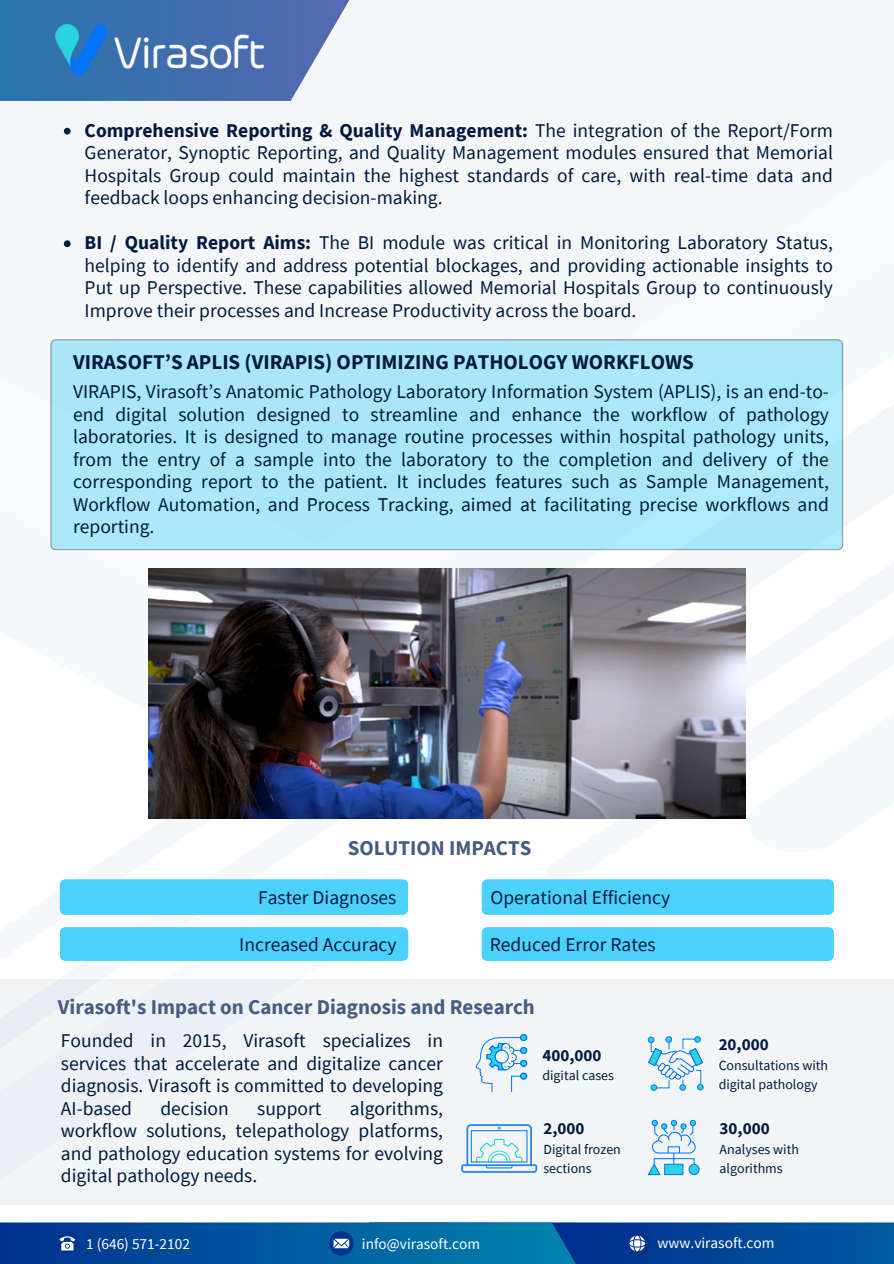
<style>
.page{position:relative;width:894px;height:1264px;background:#fff}
.page>*{position:absolute;margin:0;border:0;box-sizing:border-box;transform-origin:0 0}
.t1{font:700 21px "Source Sans Pro";color:#455d84}
.t2{font:700 21px "Source Sans Pro";color:#001b40}
.t3{font:19.5px/22.5px "Source Sans Pro";color:#001b40;text-align:justify}
.t4{font:700 16.95px "Source Sans Pro";color:#001b40}
.t5{font:15.3px "Source Sans Pro";color:#fff}
.t6{font:13.95px/18.6px "Source Sans Pro";color:#001b40}
.s1{font-weight:700}
</style>
<div class="page">
<div style="left:0;top:978px;width:893px;height:226px;background:#f2f4f6"></div>
<svg style="left:546px;top:455px;width:298px;height:364px"></svg>
<svg style="left:0;top:818px;width:508px;height:161px"></svg>
<svg style="left:0;top:0;width:350px;height:101px;background:#527fb6"></svg>
<img style="left:55px;top:25px;width:208px;height:50px">
<svg style="left:664px;top:1222px;width:229px;height:41px;background:#024e9a"></svg>
<svg style="left:0;top:1222px;width:664px;height:41px;background:#02569d"></svg>
<svg style="left:55px;top:1231px;width:25px;height:24px"></svg>
<svg style="left:624px;top:1230px;width:25px;height:25px"></svg>
<svg style="left:329px;top:1231px;width:24px;height:24px"></svg>
<svg style="left:475px;top:1034px;width:52px;height:58px"></svg>
<svg style="left:648px;top:1119px;width:51px;height:55px"></svg>
<svg style="left:461px;top:1124px;width:76px;height:48px"></svg>
<svg style="left:647px;top:1036px;width:56px;height:54px"></svg>
<svg style="left:0;top:818px;width:408px;height:142px"></svg>
<div style="left:481px;top:879px;width:352px;height:35px;background:#4bd1fb"></div>
<div style="left:481px;top:927px;width:352px;height:33px;background:#4bd1fb"></div>
<div style="left:50px;top:339px;width:792px;height:210px;background:#aae7fb"></div>
<img style="left:148px;top:568px;width:597px;height:250px">
<svg style="left:64px;top:128px;width:7px;height:6px"></svg>
<svg style="left:64px;top:240px;width:7px;height:7px"></svg>
<p class="t3" style="left:85px;top:119px;width:749px"><span class="s1">Comprehensive Reporting &amp; Quality Management:</span> The integration of the Report/Form Generator, Synoptic Reporting, and Quality Management modules ensured that Memorial Hospitals Group could maintain the highest standards of care, with real-time data and feedback loops enhancing decision-making.</p>
<p class="t3" style="left:85px;top:231px;width:749px"><span class="s1">BI / Quality Report Aims:</span> The BI module was critical in Monitoring Laboratory Status, helping to identify and address potential blockages, and providing actionable insights to Put up Perspective. These capabilities allowed Memorial Hospitals Group to continuously Improve their processes and Increase Productivity across the board.</p>
<p class="t2" style="left:73px;top:348px;width:622px">VIRASOFT’S APLIS (VIRAPIS) OPTIMIZING PATHOLOGY WORKFLOWS</p>
<p class="t3" style="left:73px;top:380px;width:757px">VIRAPIS, Virasoft’s Anatomic Pathology Laboratory Information System (APLIS), is an end-to&shy;end digital solution designed to streamline and enhance the workflow of pathology laboratories. It is designed to manage routine processes within hospital pathology units, from the entry of a sample into the laboratory to the completion and delivery of the corresponding report to the patient. It includes features such as Sample Management, Workflow Automation, and Process Tracking, aimed at facilitating precise workflows and reporting.</p>
<p class="t1" style="left:347px;top:833px;width:185px">SOLUTION IMPACTS</p>
<p class="t3" style="left:258px;top:886px;width:140px">Faster Diagnoses</p>
<p class="t3" style="left:239px;top:932px;width:159px">Increased Accuracy</p>
<p class="t3" style="left:490px;top:885px;width:181px">Operational Efficiency</p>
<p class="t3" style="left:489px;top:932px;width:167px">Reduced Error Rates</p>
<p class="t1" style="left:58px;top:993px;width:478px">Virasoft's Impact on Cancer Diagnosis and Research</p>
<p class="t3" style="left:61px;top:1029px;width:383px">Founded in 2015, Virasoft specializes in services that accelerate and digitalize cancer diagnosis. Virasoft is committed to developing AI-based</p>
<p class="t3" style="left:61px;top:1096px;width:383px;text-indent:289px">algorithms, workflow solutions, telepathology platforms, and pathology education systems for evolving digital pathology needs.</p>
<p class="t3" style="left:160px;top:1096px;width:70px">decision</p>
<p class="t3" style="left:257px;top:1096px;width:66px">support</p>
<p class="t4" style="left:542px;top:1043px;width:60px">400,000</p>
<h1 class="t6" style="left:542px;top:1066px;width:73px">digital cases</h1>
<h3 class="t4" style="left:543px;top:1117px;width:43px">2,000</h3>
<h3 class="t6" style="left:543px;top:1139px;width:79px">Digital frozen sections</h3>
<h2 class="t4" style="left:718px;top:1033px;width:52px">20,000</h2>
<h3 class="t6" style="left:718px;top:1055px;width:111px">Consultations with digital pathology</h3>
<h3 class="t4" style="left:719px;top:1117px;width:52px">30,000</h3>
<h3 class="t6" style="left:719px;top:1139px;width:81px">Analyses with algorithms</h3>
<p class="t5" style="left:86px;top:1233px;width:105px">1 (646) 571-2102</p>
<p class="t5" style="left:362px;top:1233px;width:119px">info@virasoft.com</p>
<p class="t5" style="left:657px;top:1233px;width:118px">www.virasoft.com</p>
</div>
